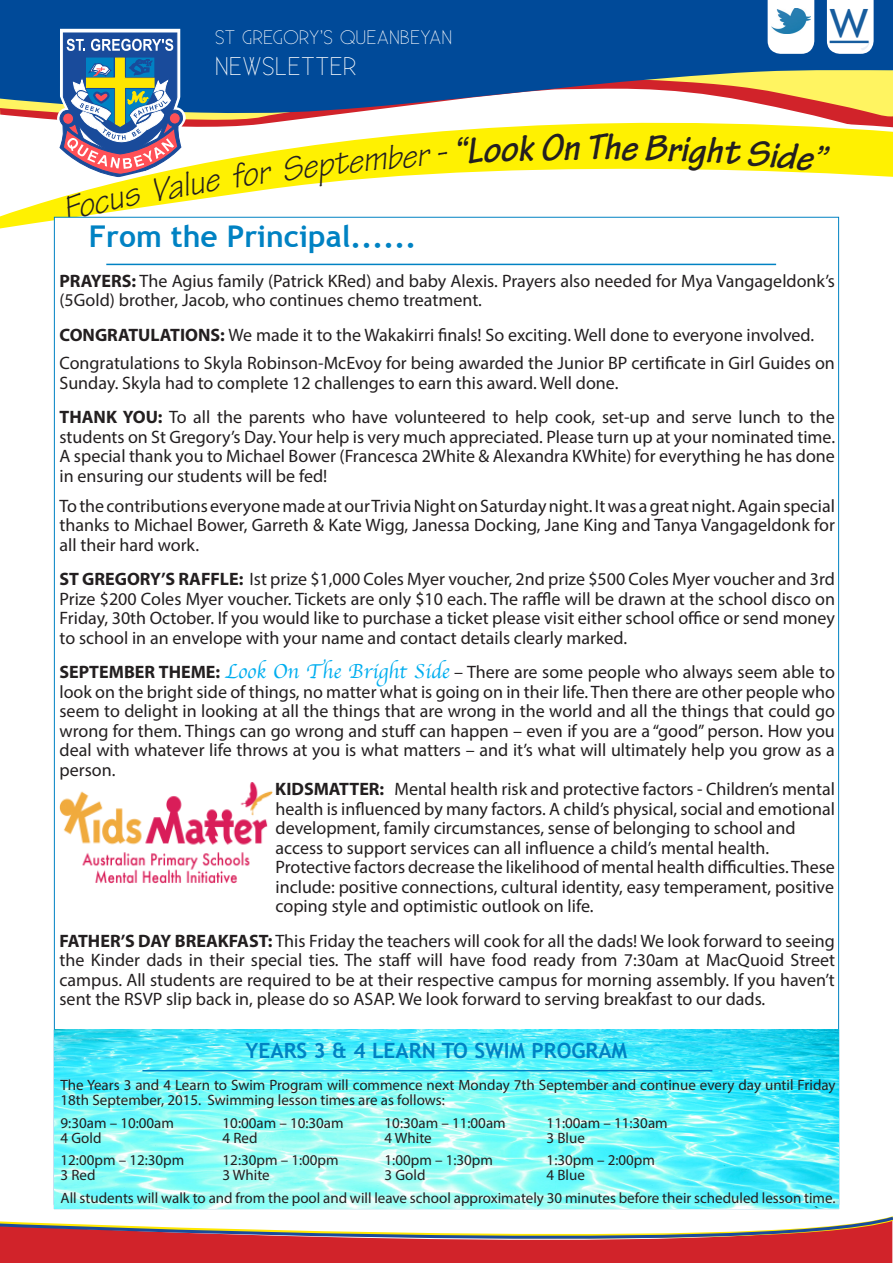
<style>
.page{position:relative;width:893px;height:1263px;background:#fff}
.page>*{position:absolute;margin:0;border:0;box-sizing:border-box;transform-origin:0 0}
.t1{font:italic 700 39px "Tekton Pro";color:#231f20}
.t2{font:39px "Trebuchet MS";color:#175d9e;scale:1.17 1}
.t3{font:700 30px "Trebuchet MS";color:#0082c3}
.t4{font:300 25.5px "Existence";color:#fff}
.t5{font:700 21px "Trebuchet MS";color:#0082c3}
.t6{font:300 19.5px "Existence";color:#fff}
.t7{font:18px/19.5px "Myriad Pro";color:#231f20;text-align:justify}
.t8{font:15px/15px "Myriad Pro";color:#231f20}
.s1{font-weight:700}
.s2{font-family:"Apple Chancery";font-size:21px;color:#00aeef}
</style>
<div class="page">
<div style="left:0;top:0;width:893px;height:69px;background:#004a99"></div>
<svg style="left:743px;top:40px;width:9px;height:11px"></svg>
<svg style="left:827px;top:0;width:47px;height:54px"></svg>
<svg style="left:768px;top:0;width:46px;height:54px"></svg>
<svg style="left:0;top:1216px;width:893px;height:47px"></svg>
<img style="left:771px;top:8px;width:39px;height:26px">
<svg style="left:0;top:69px;width:893px;height:177px"></svg>
<div style="left:54px;top:217px;width:785px;height:988px;background:#fff;border:1px solid #0082c3"></div>
<img style="left:60px;top:783px;width:212px;height:100px">
<hr style="left:106px;top:264px;width:670px;height:1px;background:#0082c3">
<img style="left:54px;top:1030px;width:785px;height:178px">
<hr style="left:142px;top:1070px;width:570px;height:1px;background:#0082c3">
<svg style="left:55px;top:29px;width:218px;height:191px"></svg>
<svg style="left:282px;top:144px;width:165px;height:43px"></svg>
<div style="left:457px;top:135px;width:79px;height:29px;background:#fff101"></div>
<svg style="left:542px;top:134px;width:38px;height:27px"></svg>
<svg style="left:621px;top:142px;width:18px;height:18px"></svg>
<div style="left:645px;top:135px;width:185px;height:37px;background:#fff101"></div>
<p class="t6" style="left:215px;top:27px;width:239px">ST GREGORY’S QUEANBEYAN</p>
<h3 class="t4" style="left:215px;top:52px;width:144px">NEWSLETTER</h3>
<p class="t1" style="left:586px;top:124px;width:36px">Th</p>
<p class="t2" style="left:830px;top:0;width:35px">W</p>
<p class="t3" style="left:89px;top:218px;width:329px">From the Principal......</p>
<p class="t7" style="left:60px;top:271px;width:777px"><span class="s1">PRAYERS:</span> The Agius family (Patrick KRed) and baby Alexis. Prayers also needed for Mya Vangageldonk’s (5Gold) brother, Jacob, who continues chemo treatment.</p>
<p class="t7" style="left:60px;top:325px;width:756px"><span class="s1">CONGRATULATIONS:</span> We made it to the Wakakirri finals! So exciting. Well done to everyone involved.</p>
<p class="t7" style="left:60px;top:353px;width:777px">Congratulations to Skyla Robinson-McEvoy for being awarded the Junior BP certificate in Girl Guides on<br>Sunday. Skyla had to complete 12 challenges to earn this award. Well done.</p>
<p class="t7" style="left:60px;top:407px;width:777px"><span class="s1">THANK YOU:</span> To all the parents who have volunteered to help cook, set-up and serve lunch to the students on St Gregory’s Day. Your help is very much appreciated. Please turn up at your nominated time.<br>A special thank you to Michael Bower (Francesca 2White &amp; Alexandra KWhite) for everything he has done in ensuring our students will be fed!</p>
<p class="t7" style="left:60px;top:496px;width:777px">To the contributions everyone made at our Trivia Night on Saturday night. It was a great night. Again special thanks to Michael Bower, Garreth &amp; Kate Wigg, Janessa Docking, Jane King and Tanya Vangageldonk for all their hard work.</p>
<p class="t7" style="left:60px;top:569px;width:777px"><span class="s1">ST GREGORY’S RAFFLE:</span> Ist prize $1,000 Coles Myer voucher, 2nd prize $500 Coles Myer voucher and 3rd Prize $200 Coles Myer voucher. Tickets are only $10 each. The raffle will be drawn at the school disco on Friday, 30th October. If you would like to purchase a ticket please visit either school office or send money to school in an envelope with your name and contact details clearly marked.</p>
<p class="t7" style="left:60px;top:662px;width:777px"><span class="s1">SEPTEMBER THEME:</span> <span class="s2">Look On The Bright Side</span> – There are some people who always seem able to look on the bright side of things, no matter what is going on in their life. Then there are other people who seem to delight in looking at all the things that are wrong in the world and all the things that could go wrong for them. Things can go wrong and stuff can happen – even if you are a “good” person. How you deal with whatever life throws at you is what matters – and it’s what will ultimately help you grow as a person.</p>
<p class="t7" style="left:275px;top:779px;width:561px"><span class="s1">KIDSMATTER:</span> Mental health risk and protective factors - Children’s mental</p>
<p class="t7" style="left:276px;top:799px;width:561px">health is influenced by many factors. A child’s physical, social and emotional</p>
<p class="t7" style="left:276px;top:818px;width:561px;text-align:left">development, family circumstances, sense of belonging to school and access to support services can all influence a child’s mental health.<br>Protective factors decrease the likelihood of mental health difficulties. These</p>
<p class="t7" style="left:276px;top:877px;width:560px">include: positive connections, cultural identity, easy temperament, positive</p>
<p class="t7" style="left:276px;top:896px;width:320px">coping style and optimistic outlook on life.</p>
<p class="t7" style="left:60px;top:931px;width:777px"><span class="s1">FATHER’S DAY BREAKFAST:</span> This Friday the teachers will cook for all the dads! We look forward to seeing the Kinder dads in their special ties. The staff will have food ready from 7:30am at MacQuoid Street campus. All students are required to be at their respective campus for morning assembly. If you haven’t sent the RSVP slip back in, please do so ASAP. We look forward to serving breakfast to our dads.</p>
<p class="t5" style="left:246px;top:1038px;width:383px">YEARS 3 &amp; 4 LEARN TO SWIM PROGRAM</p>
<p class="t8" style="left:61px;top:1077px;width:777px">The Years 3 and 4 Learn to Swim Program will commence next Monday 7th September and continue every day until Friday<br>18th September, 2015. Swimming lesson times are as follows:</p>
<p class="t8" style="left:61px;top:1115px;width:115px">9:30am – 10:00am</p>
<p class="t8" style="left:223px;top:1115px;width:123px">10:00am – 10:30am</p>
<p class="t8" style="left:385px;top:1115px;width:123px">10:30am – 11:00am</p>
<p class="t8" style="left:547px;top:1115px;width:123px">11:00am – 11:30am</p>
<p class="t8" style="left:61px;top:1130px;width:42px">4 Gold</p>
<p class="t8" style="left:223px;top:1130px;width:36px">4 Red</p>
<p class="t8" style="left:385px;top:1130px;width:49px">4 White</p>
<p class="t8" style="left:547px;top:1130px;width:40px">3 Blue</p>
<p class="t8" style="left:61px;top:1152px;width:125px">12:00pm – 12:30pm</p>
<p class="t8" style="left:223px;top:1152px;width:118px">12:30pm – 1:00pm</p>
<p class="t8" style="left:385px;top:1152px;width:110px">1:00pm – 1:30pm</p>
<p class="t8" style="left:547px;top:1152px;width:110px">1:30pm – 2:00pm</p>
<p class="t8" style="left:61px;top:1167px;width:36px">3 Red</p>
<p class="t8" style="left:223px;top:1167px;width:49px">3 White</p>
<p class="t8" style="left:385px;top:1167px;width:42px">3 Gold</p>
<p class="t8" style="left:547px;top:1167px;width:40px">4 Blue</p>
<p class="t8" style="left:61px;top:1190px;width:776px">All students will walk to and from the pool and will leave school approximately 30 minutes before their scheduled lesson time.</p>
</div>
